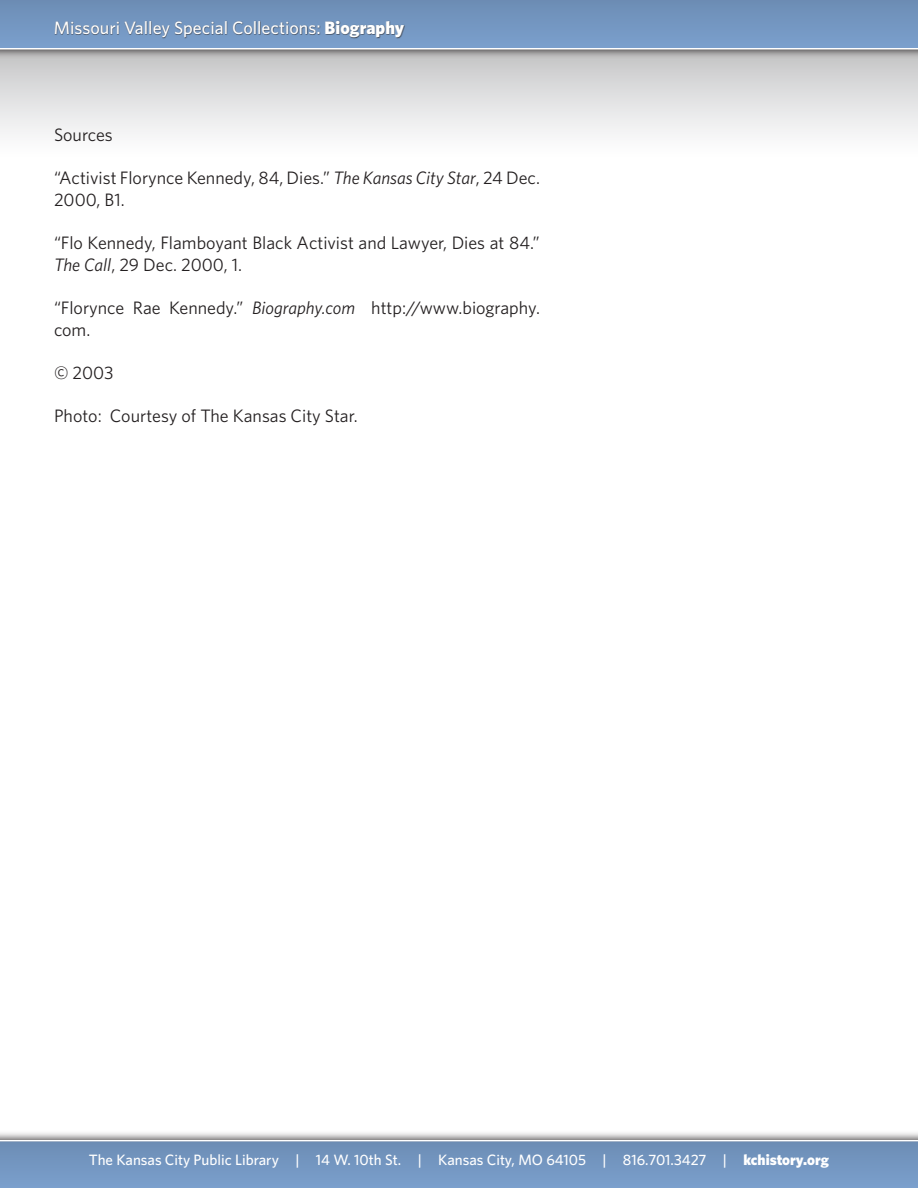
<style>
.page{position:relative;width:918px;height:1188px;background:#fff}
.page>*{position:absolute;margin:0;border:0;box-sizing:border-box;transform-origin:0 0}
.Body_Text{font:18px/21.6px "Whitney";color:#231f20}
.t1{font:500 18px "Whitney";color:#fff}
.t2{font:500 15px "Whitney";color:#fff}
.s1{font-weight:900}
.s2{font-style:italic}
</style>
<div class="page">
<div style="left:0;top:50px;width:918px;height:108px;background:linear-gradient(to bottom,#c5c5c6,#fff)"></div>
<div style="left:0;top:0;width:918px;height:60px;background:#231f20;opacity:.75"></div>
<div style="left:0;top:0;width:918px;height:48px;background:linear-gradient(to bottom,#6c8db4,#7b9fcc)"></div>
<div style="left:52px;top:16px;width:544px;height:41px;background:#231f20;opacity:.75"></div>
<div style="left:0;top:1130px;width:918px;height:58px;background:#231f20;opacity:.75"></div>
<svg style="left:0;top:1140px;width:918px;height:2px"></svg>
<div style="left:0;top:1142px;width:918px;height:46px;background:#7396c1"></div>
<p class="t1" style="left:54px;top:17px;width:352px">Missouri Valley Special Collections: <span class="s1">Biography</span></p>
<p class="Body_Text" style="left:54px;top:124px;width:60px">Sources</p>
<p class="Body_Text" style="left:54px;top:167px;width:487px">“Activist Florynce Kennedy, 84, Dies.” <span class="s2">The Kansas City Star</span>, 24 Dec.<br>2000, B1.</p>
<p class="Body_Text" style="left:54px;top:232px;width:487px">“Flo Kennedy, Flamboyant Black Activist and Lawyer, Dies at 84.”<br><span class="s2">The Call</span>, 29 Dec. 2000, 1.</p>
<p class="Body_Text" style="left:54px;top:296px;width:488px">“Florynce Rae Kennedy.” <span class="s2">Biography.com</span> http://www.biography. com.</p>
<p class="Body_Text" style="left:54px;top:361px;width:61px">© 2003</p>
<p class="Body_Text" style="left:54px;top:404px;width:305px">Photo: Courtesy of The Kansas City Star.</p>
<p class="t2" style="left:89px;top:1151px;width:742px">The Kansas City Public Library | 14 W. 10th St. | Kansas City, MO 64105 | 816.701.3427 | <span class="s1">kchistory.org</span></p>
</div>
